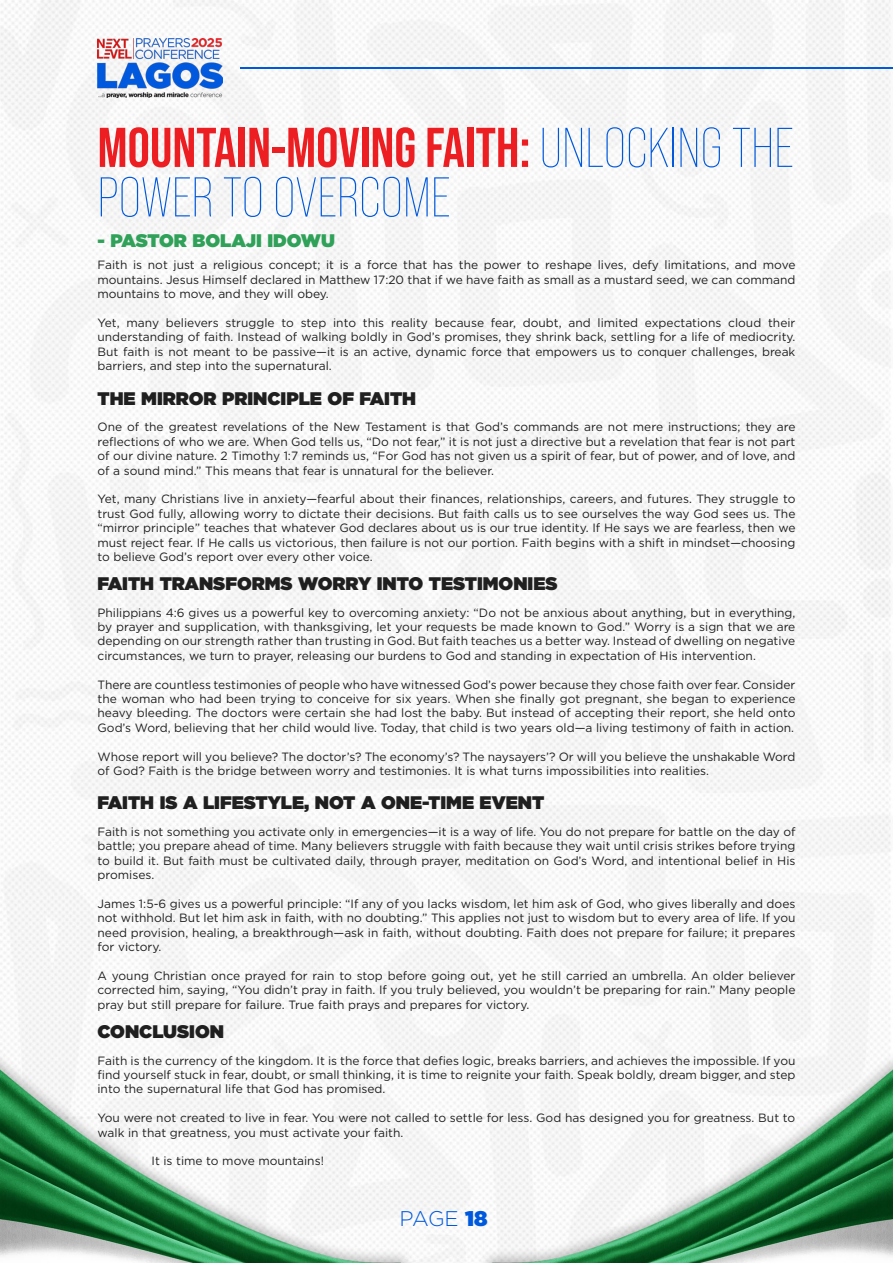
<style>
.page{position:relative;width:893px;height:1263px;background:#fff}
.page>*{position:absolute;margin:0;border:0;box-sizing:border-box;transform-origin:0 0}
.t1{font:300 55.95px/49.5px "Bebas Neue Pro";color:#0059dd}
.t2{font:300 21.15px "Gotham";color:#0059dd}
.t3{font:900 18.15px "Gotham";color:#1f1f1f}
.t4{font:900 18.15px "Gotham";color:#2fa159}
.t5{font:12px/14.4px "Gotham";color:#1f1f1f;text-align:justify}
.s1{font-weight:700;color:#ed1e22}
.s2{font-weight:900}
</style>
<div class="page">
<img style="left:0;top:0;width:893px;height:1263px">
<img style="left:97px;top:39px;width:126px;height:59px">
<hr style="left:241px;top:67px;width:652px;height:2px;background:#0059dd">
<h1 class="t1" style="left:98px;top:123px;width:698px"><span class="s1">MOUNTAIN-MOVING FAITH:</span> UNLOCKING THE<br>POWER TO OVERCOME</h1>
<h3 class="t4" style="left:98px;top:228px;width:239px">- PASTOR BOLAJI IDOWU</h3>
<p class="t5" style="left:98px;top:258px;width:699px">Faith is not just a religious concept; it is a force that has the power to reshape lives, defy limitations, and move mountains. Jesus Himself declared in Matthew 17:20 that if we have faith as small as a mustard seed, we can command mountains to move, and they will obey.</p>
<p class="t5" style="left:98px;top:315px;width:699px">Yet, many believers struggle to step into this reality because fear, doubt, and limited expectations cloud their understanding of faith. Instead of walking boldly in God’s promises, they shrink back, settling for a life of mediocrity.<br>But faith is not meant to be passive—it is an active, dynamic force that empowers us to conquer challenges, break barriers, and step into the supernatural.</p>
<h3 class="t3" style="left:98px;top:385px;width:320px">THE MIRROR PRINCIPLE OF FAITH</h3>
<p class="t5" style="left:98px;top:420px;width:700px">One of the greatest revelations of the New Testament is that God’s commands are not mere instructions; they are reflections of who we are. When God tells us, “Do not fear,” it is not just a directive but a revelation that fear is not part of our divine nature. 2 Timothy 1:7 reminds us, “For God has not given us a spirit of fear, but of power, and of love, and of a sound mind.” This means that fear is unnatural for the believer.</p>
<p class="t5" style="left:98px;top:492px;width:699px">Yet, many Christians live in anxiety—fearful about their finances, relationships, careers, and futures. They struggle to trust God fully, allowing worry to dictate their decisions. But faith calls us to see ourselves the way God sees us. The “mirror principle” teaches that whatever God declares about us is our true identity. If He says we are fearless, then we must reject fear. If He calls us victorious, then failure is not our portion. Faith begins with a shift in mindset—choosing to believe God’s report over every other voice.</p>
<h3 class="t3" style="left:98px;top:571px;width:462px">FAITH TRANSFORMS WORRY INTO TESTIMONIES</h3>
<p class="t5" style="left:98px;top:605px;width:699px">Philippians 4:6 gives us a powerful key to overcoming anxiety: “Do not be anxious about anything, but in everything, by prayer and supplication, with thanksgiving, let your requests be made known to God.” Worry is a sign that we are depending on our strength rather than trusting in God. But faith teaches us a better way. Instead of dwelling on negative circumstances, we turn to prayer, releasing our burdens to God and standing in expectation of His intervention.</p>
<p class="t5" style="left:98px;top:677px;width:699px">There are countless testimonies of people who have witnessed God’s power because they chose faith over fear. Consider the woman who had been trying to conceive for six years. When she finally got pregnant, she began to experience heavy bleeding. The doctors were certain she had lost the baby. But instead of accepting their report, she held onto God’s Word, believing that her child would live. Today, that child is two years old—a living testimony of faith in action.</p>
<p class="t5" style="left:98px;top:749px;width:699px">Whose report will you believe? The doctor’s? The economy’s? The naysayers’? Or will you believe the unshakable Word of God? Faith is the bridge between worry and testimonies. It is what turns impossibilities into realities.</p>
<h3 class="t3" style="left:98px;top:790px;width:448px">FAITH IS A LIFESTYLE, NOT A ONE-TIME EVENT</h3>
<p class="t5" style="left:98px;top:824px;width:699px">Faith is not something you activate only in emergencies—it is a way of life. You do not prepare for battle on the day of battle; you prepare ahead of time. Many believers struggle with faith because they wait until crisis strikes before trying to build it. But faith must be cultivated daily, through prayer, meditation on God’s Word, and intentional belief in His promises.</p>
<p class="t5" style="left:98px;top:896px;width:699px">James 1:5-6 gives us a powerful principle: “If any of you lacks wisdom, let him ask of God, who gives liberally and does not withhold. But let him ask in faith, with no doubting.” This applies not just to wisdom but to every area of life. If you need provision, healing, a breakthrough—ask in faith, without doubting. Faith does not prepare for failure; it prepares for victory.</p>
<p class="t5" style="left:98px;top:968px;width:699px">A young Christian once prayed for rain to stop before going out, yet he still carried an umbrella. An older believer corrected him, saying, “You didn’t pray in faith. If you truly believed, you wouldn’t be preparing for rain.” Many people pray but still prepare for failure. True faith prays and prepares for victory.</p>
<h3 class="t3" style="left:98px;top:1018px;width:128px">CONCLUSION</h3>
<p class="t5" style="left:98px;top:1053px;width:699px">Faith is the currency of the kingdom. It is the force that defies logic, breaks barriers, and achieves the impossible. If you find yourself stuck in fear, doubt, or small thinking, it is time to reignite your faith. Speak boldly, dream bigger, and step into the supernatural life that God has promised.</p>
<p class="t5" style="left:98px;top:1110px;width:699px">You were not created to live in fear. You were not called to settle for less. God has designed you for greatness. But to walk in that greatness, you must activate your faith.</p>
<p class="t5" style="left:152px;top:1154px;width:174px">It is time to move mountains!</p>
<h2 class="t2" style="left:399px;top:1205px;width:90px">PAGE <span class="s2">18</span></h2>
</div>
